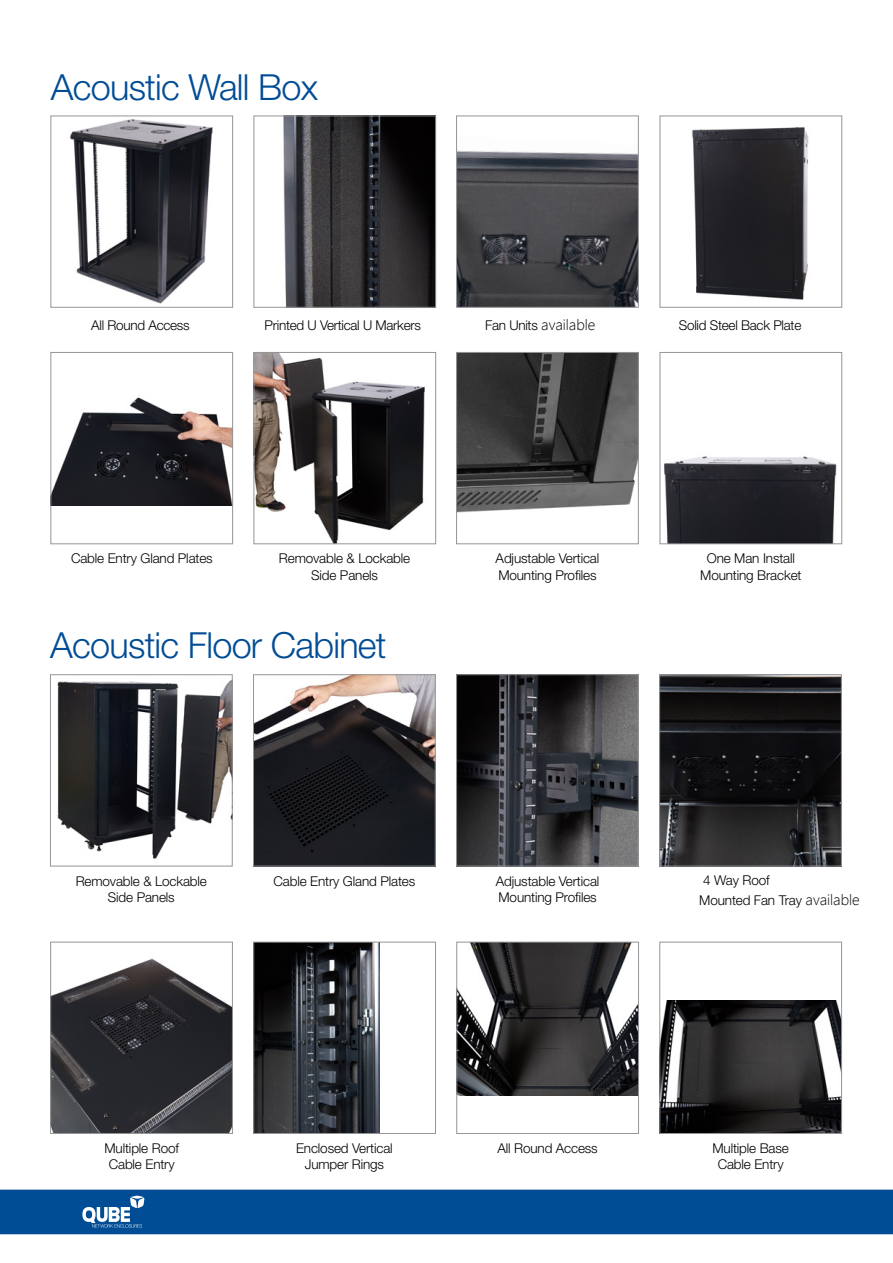
<style>
.page{position:relative;width:893px;height:1263px;background:#fff}
.page>*{position:absolute;margin:0;border:0;box-sizing:border-box;transform-origin:0 0}
.t1{font:300 36px "Helvetica Neue";letter-spacing:-.02em;color:#004c95}
.t2{font:300 15px "Segoe UI";color:#000}
.t3{font:300 13.5px/16.5px "Helvetica Neue";letter-spacing:-.01em;color:#000;text-align:center}
.s1{font-family:"Helvetica Neue";font-size:13.5px}
.s2{font-family:"Segoe UI";font-size:15px}
</style>
<div class="page">
<div style="left:0;top:1189px;width:893px;height:45px;background:#004c95"></div>
<img style="left:57px;top:681px;width:173px;height:178px">
<div style="left:50px;top:674px;width:182px;height:192px;border:1px solid #949597"></div>
<img style="left:255px;top:676px;width:178px;height:188px">
<div style="left:253px;top:674px;width:182px;height:192px;border:1px solid #949597"></div>
<img style="left:458px;top:676px;width:178px;height:188px">
<div style="left:456px;top:674px;width:182px;height:192px;border:1px solid #949597"></div>
<img style="left:661px;top:676px;width:179px;height:188px">
<div style="left:659px;top:674px;width:183px;height:192px;border:1px solid #949597"></div>
<img style="left:52px;top:958px;width:179px;height:174px">
<div style="left:50px;top:942px;width:183px;height:192px;border:1px solid #949597"></div>
<img style="left:255px;top:944px;width:125px;height:188px">
<div style="left:253px;top:942px;width:183px;height:192px;border:1px solid #949597"></div>
<img style="left:459px;top:944px;width:178px;height:151px">
<div style="left:457px;top:942px;width:182px;height:192px;border:1px solid #949597"></div>
<img style="left:662px;top:1001px;width:178px;height:131px">
<div style="left:660px;top:942px;width:182px;height:192px;border:1px solid #949597"></div>
<img style="left:70px;top:119px;width:143px;height:185px">
<img style="left:283px;top:118px;width:151px;height:187px">
<div style="left:254px;top:116px;width:182px;height:191px;border:1px solid #949597"></div>
<img style="left:458px;top:150px;width:178px;height:155px">
<div style="left:456px;top:116px;width:182px;height:191px;border:1px solid #949597"></div>
<img style="left:692px;top:126px;width:117px;height:174px">
<div style="left:660px;top:116px;width:182px;height:191px;border:1px solid #949597"></div>
<img style="left:53px;top:397px;width:178px;height:108px">
<div style="left:51px;top:352px;width:182px;height:192px;border:1px solid #949597"></div>
<img style="left:256px;top:354px;width:169px;height:188px">
<div style="left:254px;top:352px;width:182px;height:192px;border:1px solid #949597"></div>
<img style="left:458px;top:354px;width:178px;height:159px">
<div style="left:456px;top:352px;width:182px;height:192px;border:1px solid #949597"></div>
<img style="left:664px;top:456px;width:173px;height:86px">
<div style="left:660px;top:352px;width:182px;height:192px;border:1px solid #949597"></div>
<h1 class="t1" style="left:51px;top:65px;width:269px">Acoustic Wall Box</h1>
<p class="t3" style="left:91px;top:317px;width:100px">All Round Access</p>
<p class="t3" style="left:265px;top:317px;width:158px">Printed U Vertical U Markers</p>
<p class="t2" style="left:485px;top:314px;width:112px"><span class="s1">Fan Units</span> available</p>
<p class="t3" style="left:679px;top:317px;width:124px">Solid Steel Back Plate</p>
<p class="t3" style="left:71px;top:550px;width:143px">Cable Entry Gland Plates</p>
<p class="t3" style="left:279px;top:550px;width:133px">Removable &amp; Lockable<br>Side Panels</p>
<p class="t3" style="left:496px;top:550px;width:105px;text-align:left">Adjustable Vertical<br>Mounting Profiles</p>
<p class="t3" style="left:700px;top:550px;width:103px">One Man Install<br>Mounting Bracket</p>
<h1 class="t1" style="left:50px;top:624px;width:338px">Acoustic Floor Cabinet</h1>
<p class="t3" style="left:76px;top:872px;width:133px">Removable &amp; Lockable<br>Side Panels</p>
<p class="t3" style="left:274px;top:872px;width:143px">Cable Entry Gland Plates</p>
<p class="t3" style="left:496px;top:872px;width:105px;text-align:left">Adjustable Vertical<br>Mounting Profiles</p>
<p class="t3" style="left:699px;top:870px;width:162px;line-height:20px;text-align:left">4 Way Roof<br>Mounted Fan Tray <span class="s2">available</span></p>
<p class="t3" style="left:105px;top:1139px;width:76px">Multiple Roof<br>Cable Entry</p>
<p class="t3" style="left:296px;top:1139px;width:98px">Enclosed Vertical<br>Jumper Rings</p>
<p class="t3" style="left:497px;top:1139px;width:102px">All Round Access</p>
<p class="t3" style="left:712px;top:1139px;width:78px">Multiple Base<br>Cable Entry</p>
</div>
